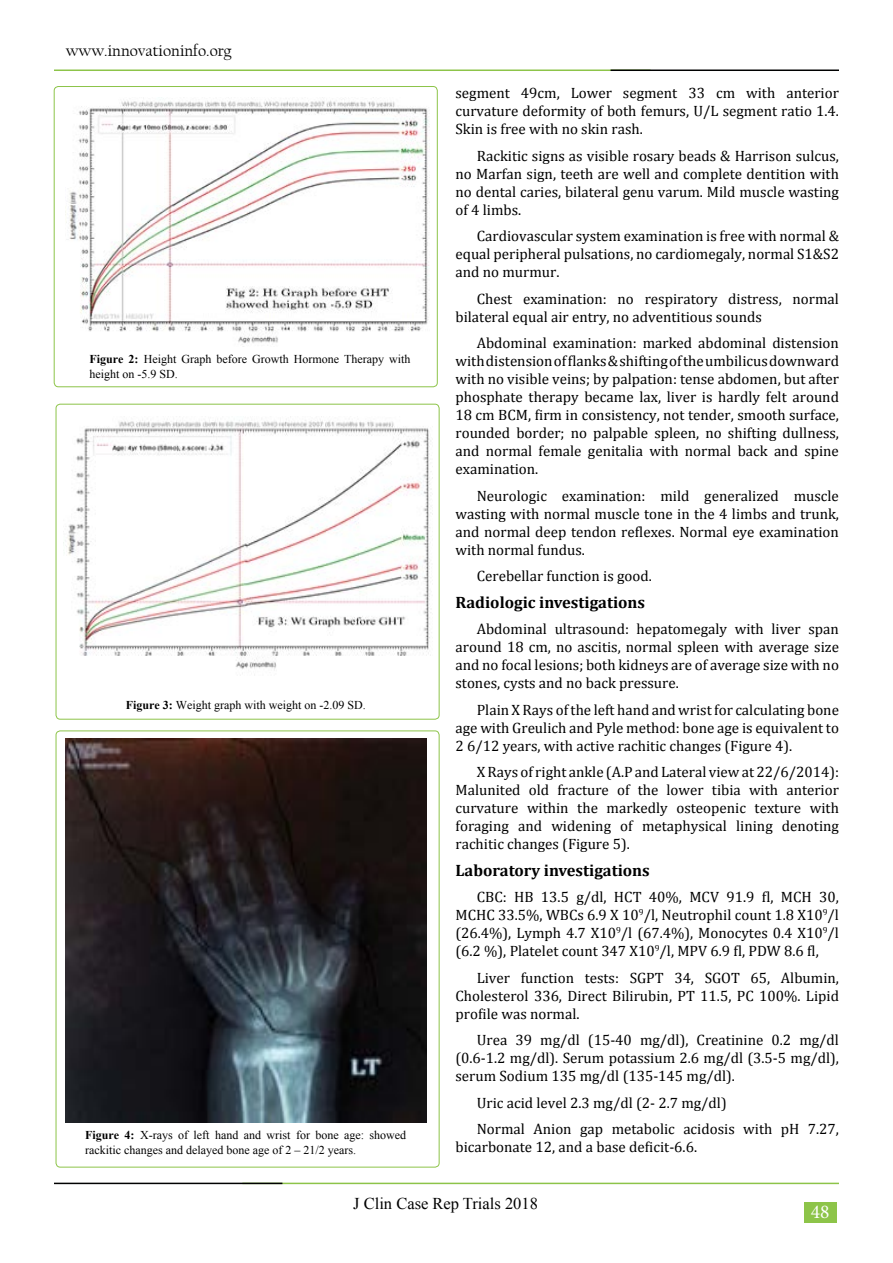
<style>
.page{position:relative;width:893px;height:1263px;background:#fff}
.page>*{position:absolute;margin:0;border:0;box-sizing:border-box;transform-origin:0 0}
.t1{font:19.5px "Minion Pro";color:#fff}
.t2{font:700 16.5px "Cambria";color:#000}
.t3{font:16.5px "Californian FB";color:#000}
.t4{font:16.5px "Times New Roman";color:#000}
.t5{font:15px/18px "Cambria";color:#000;text-align:justify}
.t6{font:12px/14.4px "Times New Roman";color:#000}
.s1{font-weight:700}
</style>
<div class="page">
<div style="left:804px;top:1202px;width:32px;height:21px;background:#8dc449"></div>
<hr style="left:54px;top:70px;width:597px;height:1px;background:#8dc449">
<hr style="left:610px;top:70px;width:229px;height:1px;background:#000101">
<hr style="left:242px;top:1183px;width:597px;height:1px;background:#8dc449">
<hr style="left:54px;top:1183px;width:228px;height:1px;background:#000101">
<img style="left:66px;top:100px;width:363px;height:247px">
<div style="left:54px;top:86px;width:383px;height:301px;border:1px solid #8dc449;border-radius:4px"></div>
<img style="left:63px;top:419px;width:368px;height:256px">
<div style="left:56px;top:404px;width:383px;height:315px;border:1px solid #8dc449;border-radius:4px"></div>
<img style="left:65px;top:738px;width:361px;height:385px">
<p class="t3" style="left:66px;top:42px;width:167px">www.innovationinfo.org</p>
<p class="t6" style="left:90px;top:352px;width:322px"><span class="s1">Figure 2:</span> Height Graph before Growth Hormone Therapy with height on -5.9 SD.</p>
<p class="t6" style="left:126px;top:697px;width:241px"><span class="s1">Figure 3:</span> Weight graph with weight on -2.09 SD.</p>
<p class="t6" style="left:85px;top:1128px;width:323px"><span class="s1">Figure 4:</span> X-rays of left hand and wrist for bone age: showed rackitic changes and delayed bone age of 2 – 21/2 years.</p>
<p class="t5" style="left:455px;top:84px;width:385px">segment 49cm, Lower segment 33 cm with anterior curvature deformity of both femurs, U/L segment ratio 1.4.<br>Skin is free with no skin rash.</p>
<p class="t5" style="left:455px;top:146px;width:385px;text-indent:21px">Rackitic signs as visible rosary beads &amp; Harrison sulcus, no Marfan sign, teeth are well and complete dentition with no dental caries, bilateral genu varum. Mild muscle wasting of 4 limbs.</p>
<p class="t5" style="left:455px;top:227px;width:385px;text-indent:21px">Cardiovascular system examination is free with normal &amp; equal peripheral pulsations, no cardiomegaly, normal S1&amp;S2 and no murmur.</p>
<p class="t5" style="left:455px;top:289px;width:385px;text-indent:21px">Chest examination: no respiratory distress, normal bilateral equal air entry, no adventitious sounds</p>
<p class="t5" style="left:455px;top:334px;width:385px;text-indent:21px">Abdominal examination: marked abdominal distension with distension of flanks &amp; shifting of the umbilicus downward with no visible veins; by palpation: tense abdomen, but after phosphate therapy became lax, liver is hardly felt around 18 cm BCM, firm in consistency, not tender, smooth surface, rounded border; no palpable spleen, no shifting dullness, and normal female genitalia with normal back and spine examination.</p>
<p class="t5" style="left:455px;top:486px;width:385px;text-indent:21px">Neurologic examination: mild generalized muscle wasting with normal muscle tone in the 4 limbs and trunk, and normal deep tendon reflexes. Normal eye examination with normal fundus.</p>
<p class="t5" style="left:477px;top:567px;width:177px">Cerebellar function is good.</p>
<p class="t2" style="left:455px;top:590px;width:191px">Radiologic investigations</p>
<p class="t5" style="left:455px;top:620px;width:385px;text-indent:21px">Abdominal ultrasound: hepatomegaly with liver span around 18 cm, no ascitis, normal spleen with average size and no focal lesions; both kidneys are of average size with no stones, cysts and no back pressure.</p>
<p class="t5" style="left:455px;top:700px;width:385px;text-indent:21px">Plain X Rays of the left hand and wrist for calculating bone age with Greulich and Pyle method: bone age is equivalent to 2 6/12 years, with active rachitic changes (Figure 4).</p>
<p class="t5" style="left:455px;top:763px;width:385px;text-indent:21px">X Rays of right ankle (A.P and Lateral view at 22/6/2014):<br>Malunited old fracture of the lower tibia with anterior curvature within the markedly osteopenic texture with foraging and widening of metaphysical lining denoting rachitic changes (Figure 5).</p>
<p class="t2" style="left:455px;top:858px;width:196px">Laboratory investigations</p>
<p class="t5" style="left:455px;top:888px;width:385px;text-indent:21px">CBC: HB 13.5 g/dl, HCT 40%, MCV 91.9 fl, MCH 30, MCHC 33.5%, WBCs 6.9 Χ 10<sup>9</sup>/l, Neutrophil count 1.8 Χ10<sup>9</sup>/l (26.4%), Lymph 4.7 Χ10<sup>9</sup>/l (67.4%), Monocytes 0.4 Χ10<sup>9</sup>/l (6.2 %), Platelet count 347 Χ10<sup>9</sup>/l, MPV 6.9 fl, PDW 8.6 fl,</p>
<p class="t5" style="left:455px;top:968px;width:385px;text-indent:21px">Liver function tests: SGPT 34, SGOT 65, Albumin, Cholesterol 336, Direct Bilirubin, PT 11.5, PC 100%. Lipid profile was normal.</p>
<p class="t5" style="left:455px;top:1031px;width:385px;text-indent:21px">Urea 39 mg/dl (15-40 mg/dl), Creatinine 0.2 mg/dl (0.6-1.2 mg/dl). Serum potassium 2.6 mg/dl (3.5-5 mg/dl), serum Sodium 135 mg/dl (135-145 mg/dl).</p>
<p class="t5" style="left:477px;top:1089px;width:364px;line-height:26.5px">Uric acid level 2.3 mg/dl (2- 2.7 mg/dl)<br>Normal Anion gap metabolic acidosis with pH 7.27,</p>
<p class="t5" style="left:455px;top:1138px;width:243px">bicarbonate 12, and a base deficit-6.6.</p>
<p class="t4" style="left:353px;top:1192px;width:186px">J Clin Case Rep Trials 2018</p>
<h1 class="t1" style="left:811px;top:1199px;width:20px">48</h1>
</div>
